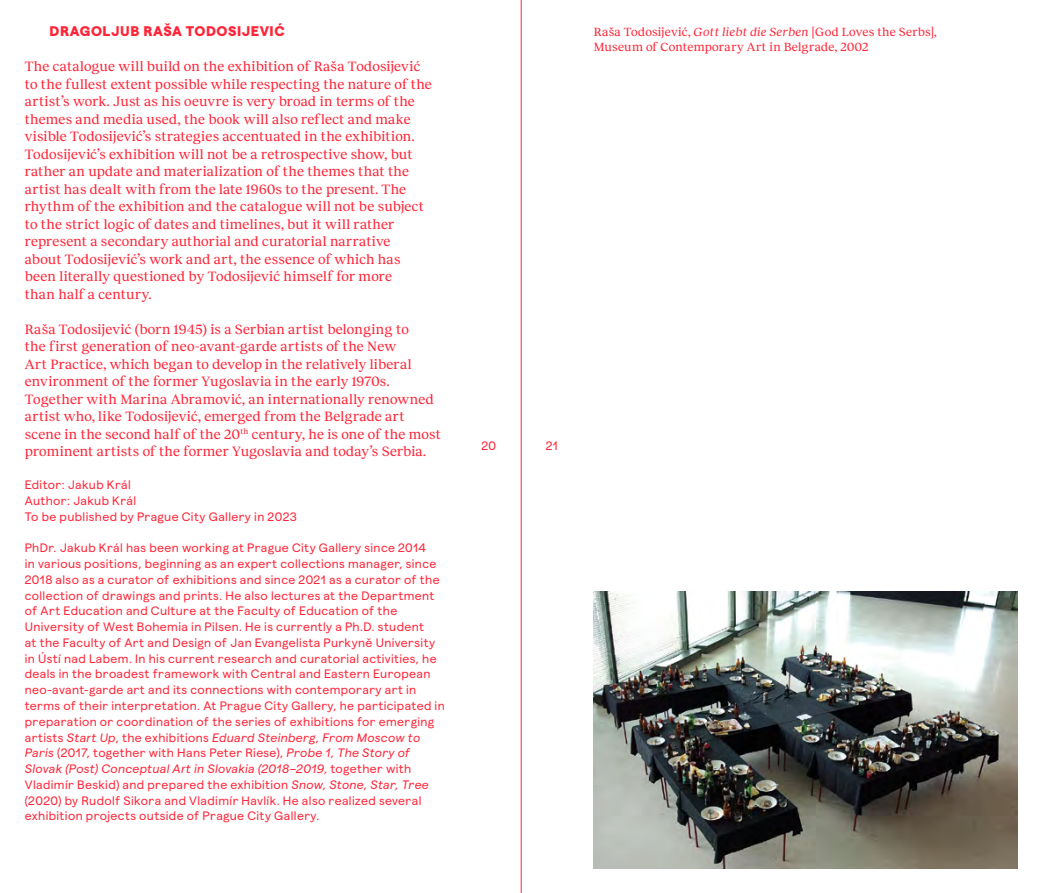
<style>
.page{position:relative;width:1042px;height:893px;background:#fff}
.page>*{position:absolute;margin:0;border:0;box-sizing:border-box;transform-origin:0 0}
.t1{font:14px/17.5px "Recklegg";letter-spacing:.01em;color:#ff2437}
.t2{font:800 14px "Magger";letter-spacing:.04em;color:#ff2437}
.t3{font:12.25px/15.8px "Magger";letter-spacing:.03em;color:#ff2437}
.t4{font:12.25px/14.7px "Recklegg";letter-spacing:.02em;color:#ff2437}
.s1{font-style:italic}
</style>
<div class="page">
<img style="left:594px;top:591px;width:423px;height:277px">
<hr style="left:521px;top:0;width:1px;height:893px;background:#ff2437">
<p class="t2" style="left:50px;top:19px;width:237px">DRAGOLJUB RAŠA TODOSIJEVIĆ</p>
<p class="t1" style="left:25px;top:57px;width:409px">The catalogue will build on the exhibition of Raša Todosijević to the fullest extent possible while respecting the nature of the artist’s work. Just as his oeuvre is very broad in terms of the themes and media used, the book will also reflect and make visible Todosijević’s strategies accentuated in the exhibition.<br>Todosijević’s exhibition will not be a retrospective show, but rather an update and materialization of the themes that the artist has dealt with from the late 1960s to the present. The rhythm of the exhibition and the catalogue will not be subject to the strict logic of dates and timelines, but it will rather represent a secondary authorial and curatorial narrative<br>about Todosijević’s work and art, the essence of which has been literally questioned by Todosijević himself for more<br>than half a century.</p>
<p class="t1" style="left:25px;top:319px;width:418px">Raša Todosijević (born 1945) is a Serbian artist belonging to<br>the first generation of neo-avant-garde artists of the New<br>Art Practice, which began to develop in the relatively liberal environment of the former Yugoslavia in the early 1970s.<br>Together with Marina Abramović, an internationally renowned artist who, like Todosijević, emerged from the Belgrade art scene in the second half of the 20<sup>th</sup> century, he is one of the most prominent artists of the former Yugoslavia and today’s Serbia.</p>
<p class="t3" style="left:25px;top:476px;width:274px">Editor: Jakub Král<br>Author: Jakub Král<br>To be published by Prague City Gallery in 2023</p>
<p class="t3" style="left:25px;top:539px;width:421px">PhDr. Jakub Král has been working at Prague City Gallery since 2014<br>in various positions, beginning as an expert collections manager, since 2018 also as a curator of exhibitions and since 2021 as a curator of the collection of drawings and prints. He also lectures at the Department of Art Education and Culture at the Faculty of Education of the University of West Bohemia in Pilsen. He is currently a Ph.D. student<br>at the Faculty of Art and Design of Jan Evangelista Purkyně University in Ústí nad Labem. In his current research and curatorial activities, he deals in the broadest framework with Central and Eastern European neo-avant-garde art and its connections with contemporary art in terms of their interpretation. At Prague City Gallery, he participated in preparation or coordination of the series of exhibitions for emerging artists <span class="s1">Start Up</span>, the exhibitions <span class="s1">Eduard Steinberg, From Moscow to Paris</span> (2017, together with Hans Peter Riese), <span class="s1">Probe 1, The Story of Slovak (Post) Conceptual Art in Slovakia (2018–2019</span>, together with Vladimír Beskid) and prepared the exhibition <span class="s1">Snow, Stone, Star, Tree </span>(2020) by Rudolf Sikora and Vladimír Havlík. He also realized several exhibition projects outside of Prague City Gallery.</p>
<p class="t4" style="left:594px;top:24px;width:344px">Raša Todosijević, <span class="s1">Gott liebt die Serben</span> [God Loves the Serbs],<br>Museum of Contemporary Art in Belgrade, 2002</p>
<p class="t3" style="left:481px;top:437px;width:16px">20</p>
<p class="t3" style="left:546px;top:437px;width:14px">21</p>
</div>
